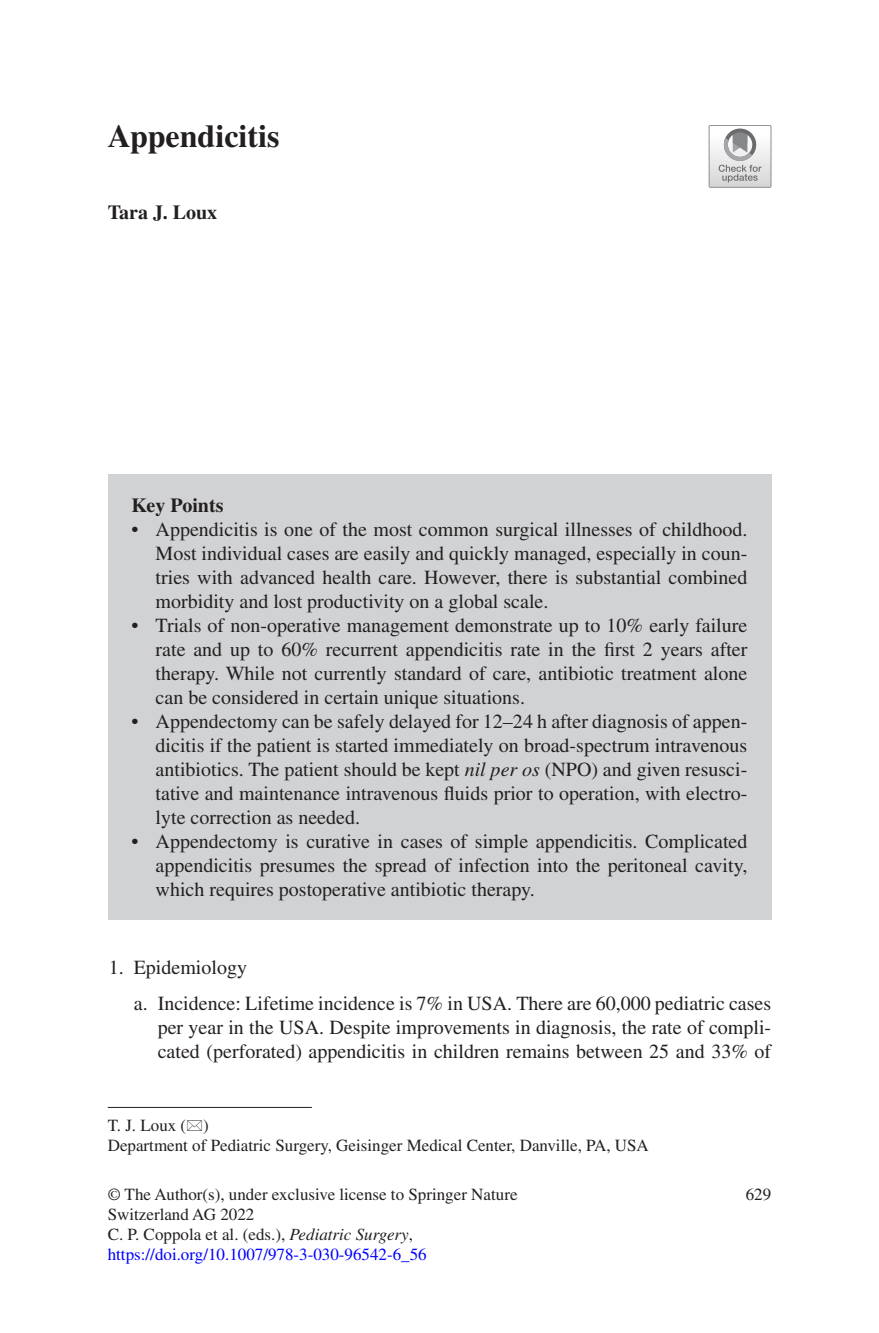
<style>
.page{position:relative;width:879px;height:1333px;background:#fff}
.page>*{position:absolute;margin:0;border:0;box-sizing:border-box;transform-origin:0 0}
.Chap_title{font:700 32px "Times LT Std";color:#231f20}
.t1{font:20px/24px "Times LT Std";color:#231f20;text-align:justify}
.Chap_au{font:700 20px "Times LT Std";color:#231f20}
.B_1hd_Overview{font:700 20px "Times LT Std";color:#231f20}
.Source{font:17px/20px "Times LT Std";color:#00f}
.Source-2{font:17px/20px "Times LT Std";color:#231f20}
.Chap_aff{font:17px "Times LT Std";color:#231f20}
.Chap_aff_top{font:17px "Times LT Std";color:#231f20}
.s1{font-style:italic}
.s2{color:#231f20}
.s3{font-style:italic;color:#231f20}
</style>
<div class="page">
<img style="left:711px;top:148px;width:58px;height:37px">
<div style="left:709px;top:125px;width:62px;height:62px;border:1px solid #8c8e91"></div>
<svg style="left:718px;top:128px;width:43px;height:54px"></svg>
<div style="left:108px;top:474px;width:663px;height:445px;background:#d1d2d4"></div>
<hr style="left:108px;top:1106px;width:204px;height:1px;background:#231f20">
<h1 class="Chap_title" style="left:108px;top:117px;width:173px">Appendicitis</h1>
<p class="Chap_au" style="left:108px;top:200px;width:111px">Tara J. Loux</p>
<p class="B_1hd_Overview" style="left:132px;top:493px;width:93px">Key Points</p>
<p class="t1" style="left:156px;top:517px;width:593px;text-indent:-24px">• Appendicitis is one of the most common surgical illnesses of childhood.<br>Most individual cases are easily and quickly managed, especially in coun&shy;tries with advanced health care. However, there is substantial combined morbidity and lost productivity on a global scale.</p>
<p class="t1" style="left:156px;top:613px;width:593px;text-indent:-24px">• Trials of non-operative management demonstrate up to 10% early failure rate and up to 60% recurrent appendicitis rate in the first 2 years after therapy. While not currently standard of care, antibiotic treatment alone can be considered in certain unique situations.</p>
<p class="t1" style="left:156px;top:709px;width:593px;text-indent:-24px">• Appendectomy can be safely delayed for 12–24 h after diagnosis of appen&shy;dicitis if the patient is started immediately on broad-spectrum intravenous antibiotics. The patient should be kept <span class="s1">nil per os</span> (NPO) and given resusci&shy;tative and maintenance intravenous fluids prior to operation, with electro&shy;lyte correction as needed.</p>
<p class="t1" style="left:156px;top:829px;width:593px;text-indent:-24px">• Appendectomy is curative in cases of simple appendicitis. Complicated appendicitis presumes the spread of infection into the peritoneal cavity, which requires postoperative antibiotic therapy.</p>
<p class="t1" style="left:109px;top:955px;width:140px">1. Epidemiology</p>
<p class="t1" style="left:158px;top:991px;width:615px;text-indent:-24px">a. Incidence: Lifetime incidence is 7% in USA. There are 60,000 pediatric cases per year in the USA. Despite improvements in diagnosis, the rate of compli&shy;cated (perforated) appendicitis in children remains between 25 and 33% of</p>
<p class="Chap_aff_top" style="left:108px;top:1115px;width:103px">T. J. Loux ( )</p>
<p class="Chap_aff" style="left:108px;top:1135px;width:542px">Department of Pediatric Surgery, Geisinger Medical Center, Danville, PA, USA</p>
<p class="Source-2" style="left:108px;top:1183px;width:411px">© The Author(s), under exclusive license to Springer Nature<br>Switzerland AG 2022</p>
<p class="Source" style="left:108px;top:1223px;width:320px"><span class="s2">C. P. Coppola et al. (eds.),</span> <span class="s3">Pediatric Surgery</span><span class="s2">, </span>https://doi.org/10.1007/978-3-030-96542-6_56</p>
<p class="Source-2" style="left:746px;top:1183px;width:27px">629</p>
</div>
